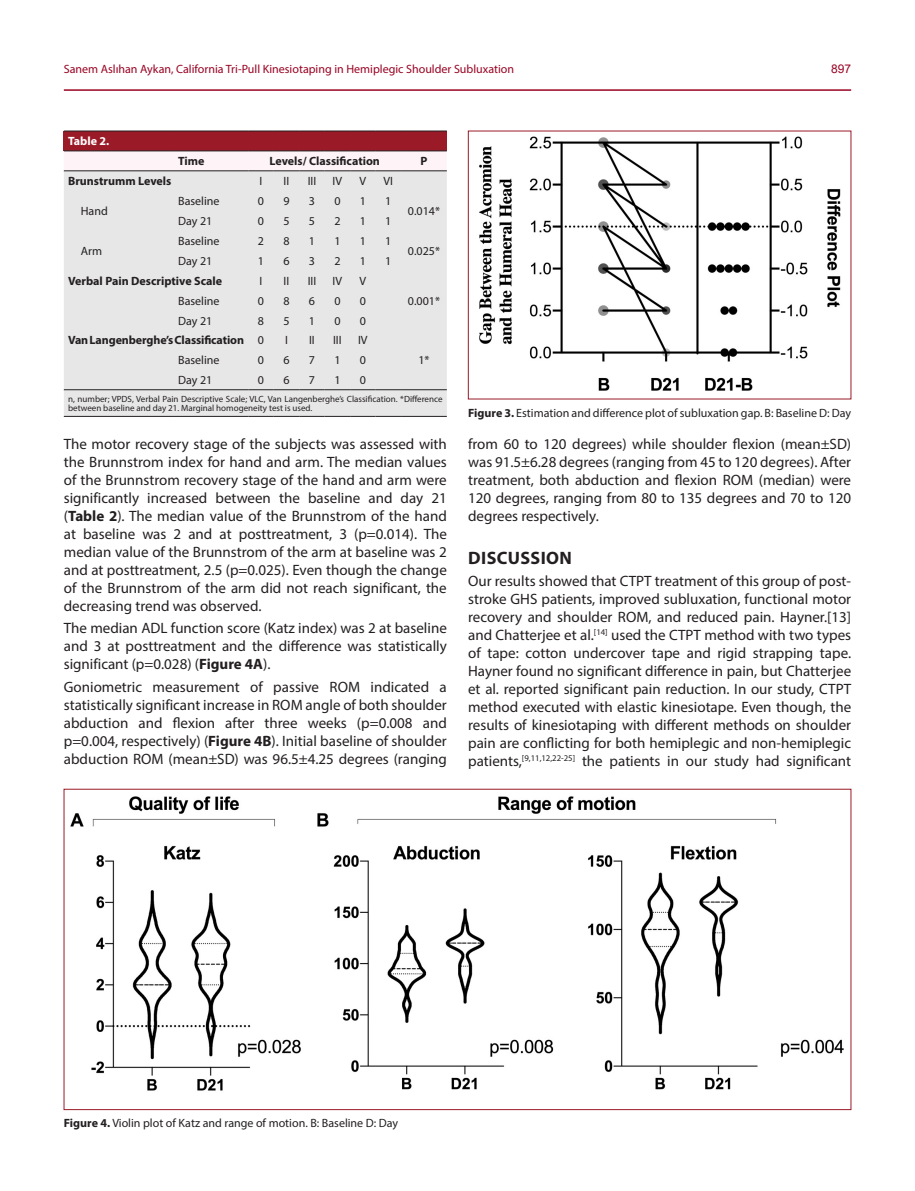
<style>
.page{position:relative;width:915px;height:1191px;background:#fff}
.page>*{position:absolute;margin:0;border:0;box-sizing:border-box;transform-origin:0 0}
.Metin_Başlıkları{font:700 18px "Myriad Pro";letter-spacing:.02em;color:#231f20}
.Ana_Metin{font:15px/18px "Myriad Pro";color:#231f20;text-align:justify}
.Tablo_metni{font:12px "Myriad Pro";color:#231f20}
.Tablo_metni-2{font:700 12px "Myriad Pro";color:#231f20}
.t1{font:12px "Myriad Pro";color:#990323}
.Tablo_B{font:700 12px "Myriad Pro";color:#fff}
.t2{font:12px "Arial";color:#990323}
.Tablo_metni-3{font:9px/9px "Myriad Pro";color:#231f20}
.s1{font-weight:700}
</style>
<div class="page">
<hr style="left:64px;top:89px;width:786px;height:2px;background:#990323">
<div style="left:64px;top:131px;width:382px;height:20px;background:#9a1a27"></div>
<div style="left:64px;top:172px;width:382px;height:244px;background:#e7e7e8"></div>
<hr style="left:64px;top:389px;width:110px;height:1px;background:#231f20">
<hr style="left:174px;top:389px;width:74px;height:1px;background:#231f20">
<svg style="left:248px;top:389px;width:153px;height:1px"></svg>
<hr style="left:401px;top:389px;width:45px;height:1px;background:#231f20">
<hr style="left:64px;top:416px;width:110px;height:1px;background:#231f20">
<hr style="left:174px;top:416px;width:74px;height:1px;background:#231f20">
<svg style="left:248px;top:416px;width:153px;height:1px"></svg>
<hr style="left:401px;top:416px;width:45px;height:1px;background:#231f20">
<hr style="left:64px;top:131px;width:110px;height:1px;background:#231f20">
<hr style="left:174px;top:131px;width:74px;height:1px;background:#231f20">
<svg style="left:248px;top:131px;width:153px;height:1px"></svg>
<hr style="left:401px;top:131px;width:45px;height:1px;background:#231f20">
<svg style="left:64px;top:151px;width:382px;height:21px"></svg>
<hr style="left:401px;top:151px;width:45px;height:1px;background:#231f20">
<img style="left:479px;top:136px;width:362px;height:255px">
<img style="left:70px;top:796px;width:774px;height:295px">
<p class="t1" style="left:64px;top:61px;width:451px">Sanem Aslıhan Aykan, California Tri-Pull Kinesiotaping in Hemiplegic Shoulder Subluxation</p>
<p class="t2" style="left:830px;top:60px;width:22px">897</p>
<p class="Tablo_B" style="left:68px;top:134px;width:43px">Table 2.</p>
<p class="Tablo_metni-2" style="left:178px;top:153px;width:28px">Time</p>
<p class="Tablo_metni-2" style="left:269px;top:153px;width:112px">Levels/ Classification</p>
<p class="Tablo_metni-2" style="left:420px;top:153px;width:8px">P</p>
<p class="Tablo_metni-2" style="left:68px;top:173px;width:105px">Brunstrumm Levels</p>
<p class="Tablo_metni" style="left:259px;top:174px;width:4px">I</p>
<p class="Tablo_metni" style="left:283px;top:174px;width:7px">II</p>
<p class="Tablo_metni" style="left:307px;top:174px;width:10px">III</p>
<p class="Tablo_metni" style="left:332px;top:174px;width:11px">IV</p>
<p class="Tablo_metni" style="left:359px;top:174px;width:8px">V</p>
<p class="Tablo_metni" style="left:383px;top:174px;width:11px">VI</p>
<p class="Tablo_metni" style="left:81px;top:204px;width:29px">Hand</p>
<p class="Tablo_metni" style="left:178px;top:194px;width:43px">Baseline</p>
<p class="Tablo_metni" style="left:258px;top:194px;width:8px">0</p>
<p class="Tablo_metni" style="left:283px;top:194px;width:8px">9</p>
<p class="Tablo_metni" style="left:309px;top:194px;width:8px">3</p>
<p class="Tablo_metni" style="left:334px;top:194px;width:8px">0</p>
<p class="Tablo_metni" style="left:359px;top:194px;width:8px">1</p>
<p class="Tablo_metni" style="left:385px;top:194px;width:8px">1</p>
<p class="Tablo_metni" style="left:178px;top:214px;width:36px">Day 21</p>
<p class="Tablo_metni" style="left:258px;top:214px;width:8px">0</p>
<p class="Tablo_metni" style="left:283px;top:214px;width:8px">5</p>
<p class="Tablo_metni" style="left:309px;top:214px;width:8px">5</p>
<p class="Tablo_metni" style="left:334px;top:214px;width:8px">2</p>
<p class="Tablo_metni" style="left:359px;top:214px;width:8px">1</p>
<p class="Tablo_metni" style="left:385px;top:214px;width:8px">1</p>
<p class="Tablo_metni" style="left:408px;top:204px;width:34px">0.014*</p>
<p class="Tablo_metni" style="left:178px;top:233px;width:43px">Baseline</p>
<p class="Tablo_metni" style="left:258px;top:233px;width:8px">2</p>
<p class="Tablo_metni" style="left:283px;top:233px;width:8px">8</p>
<p class="Tablo_metni" style="left:309px;top:233px;width:8px">1</p>
<p class="Tablo_metni" style="left:334px;top:233px;width:8px">1</p>
<p class="Tablo_metni" style="left:359px;top:233px;width:8px">1</p>
<p class="Tablo_metni" style="left:385px;top:233px;width:8px">1</p>
<p class="Tablo_metni" style="left:408px;top:243px;width:34px">0.025*</p>
<p class="Tablo_metni" style="left:81px;top:243px;width:23px">Arm</p>
<p class="Tablo_metni" style="left:178px;top:253px;width:36px">Day 21</p>
<p class="Tablo_metni" style="left:258px;top:253px;width:8px">1</p>
<p class="Tablo_metni" style="left:283px;top:253px;width:8px">6</p>
<p class="Tablo_metni" style="left:309px;top:253px;width:8px">3</p>
<p class="Tablo_metni" style="left:334px;top:253px;width:8px">2</p>
<p class="Tablo_metni" style="left:359px;top:253px;width:8px">1</p>
<p class="Tablo_metni" style="left:385px;top:253px;width:8px">1</p>
<p class="Tablo_metni-2" style="left:68px;top:273px;width:156px">Verbal Pain Descriptive Scale</p>
<p class="Tablo_metni" style="left:259px;top:273px;width:4px">I</p>
<p class="Tablo_metni" style="left:283px;top:273px;width:7px">II</p>
<p class="Tablo_metni" style="left:307px;top:273px;width:10px">III</p>
<p class="Tablo_metni" style="left:332px;top:273px;width:11px">IV</p>
<p class="Tablo_metni" style="left:359px;top:273px;width:8px">V</p>
<p class="Tablo_metni" style="left:178px;top:293px;width:43px">Baseline</p>
<p class="Tablo_metni" style="left:258px;top:293px;width:8px">0</p>
<p class="Tablo_metni" style="left:283px;top:293px;width:8px">8</p>
<p class="Tablo_metni" style="left:309px;top:293px;width:8px">6</p>
<p class="Tablo_metni" style="left:334px;top:293px;width:8px">0</p>
<p class="Tablo_metni" style="left:359px;top:293px;width:8px">0</p>
<p class="Tablo_metni" style="left:408px;top:293px;width:34px">0.001*</p>
<p class="Tablo_metni" style="left:178px;top:313px;width:36px">Day 21</p>
<p class="Tablo_metni" style="left:258px;top:313px;width:8px">8</p>
<p class="Tablo_metni" style="left:283px;top:313px;width:8px">5</p>
<p class="Tablo_metni" style="left:309px;top:313px;width:8px">1</p>
<p class="Tablo_metni" style="left:334px;top:313px;width:8px">0</p>
<p class="Tablo_metni" style="left:359px;top:313px;width:8px">0</p>
<p class="Tablo_metni-2" style="left:68px;top:332px;width:177px">Van Langenberghe’s Classification</p>
<p class="Tablo_metni" style="left:258px;top:333px;width:8px">0</p>
<p class="Tablo_metni" style="left:285px;top:333px;width:4px">I</p>
<p class="Tablo_metni" style="left:309px;top:333px;width:7px">II</p>
<p class="Tablo_metni" style="left:333px;top:333px;width:10px">III</p>
<p class="Tablo_metni" style="left:358px;top:333px;width:11px">IV</p>
<p class="Tablo_metni" style="left:178px;top:353px;width:43px">Baseline</p>
<p class="Tablo_metni" style="left:258px;top:353px;width:8px">0</p>
<p class="Tablo_metni" style="left:283px;top:353px;width:8px">6</p>
<p class="Tablo_metni" style="left:309px;top:353px;width:8px">7</p>
<p class="Tablo_metni" style="left:334px;top:353px;width:8px">1</p>
<p class="Tablo_metni" style="left:359px;top:353px;width:8px">0</p>
<p class="Tablo_metni" style="left:418px;top:353px;width:13px">1*</p>
<p class="Tablo_metni" style="left:178px;top:373px;width:36px">Day 21</p>
<p class="Tablo_metni" style="left:258px;top:373px;width:8px">0</p>
<p class="Tablo_metni" style="left:283px;top:373px;width:8px">6</p>
<p class="Tablo_metni" style="left:309px;top:373px;width:8px">7</p>
<p class="Tablo_metni" style="left:334px;top:373px;width:8px">1</p>
<p class="Tablo_metni" style="left:359px;top:373px;width:8px">0</p>
<p class="Tablo_metni-3" style="left:68px;top:394px;width:376px">n, number; VPDS, Verbal Pain Descriptive Scale; VLC, Van Langenberghe’s Classification. *Difference between baseline and day 21. Marginal homogeneity test is used.</p>
<p class="Ana_Metin" style="left:64px;top:435px;width:384px">The motor recovery stage of the subjects was assessed with the Brunnstrom index for hand and arm. The median values of the Brunnstrom recovery stage of the hand and arm were significantly increased between the baseline and day 21 (<span class="s1">Table 2</span>). The median value of the Brunnstrom of the hand at baseline was 2 and at posttreatment, 3 (p=0.014). The median value of the Brunnstrom of the arm at baseline was 2 and at posttreatment, 2.5 (p=0.025). Even though the change of the Brunnstrom of the arm did not reach significant, the decreasing trend was observed.</p>
<p class="Ana_Metin" style="left:64px;top:619px;width:384px">The median ADL function score (Katz index) was 2 at baseline and 3 at posttreatment and the difference was statistically significant (p=0.028) (<span class="s1">Figure 4A</span>).</p>
<p class="Ana_Metin" style="left:64px;top:677px;width:384px">Goniometric measurement of passive ROM indicated a statistically significant increase in ROM angle of both shoulder abduction and flexion after three weeks (p=0.008 and p=0.004, respectively) (<span class="s1">Figure 4B</span>). Initial baseline of shoulder abduction ROM (mean±SD) was 96.5±4.25 degrees (ranging</p>
<p class="Tablo_metni" style="left:468px;top:405px;width:384px"><span class="s1">Figure 3.</span> Estimation and difference plot of subluxation gap. B: Baseline D: Day</p>
<p class="Ana_Metin" style="left:468px;top:435px;width:384px">from 60 to 120 degrees) while shoulder flexion (mean±SD) was 91.5±6.28 degrees (ranging from 45 to 120 degrees). After treatment, both abduction and flexion ROM (median) were 120 degrees, ranging from 80 to 135 degrees and 70 to 120 degrees respectively.</p>
<p class="Metin_Başlıkları" style="left:468px;top:546px;width:105px">DISCUSSION</p>
<p class="Ana_Metin" style="left:468px;top:572px;width:384px">Our results showed that CTPT treatment of this group of post&shy;stroke GHS patients, improved subluxation, functional motor recovery and shoulder ROM, and reduced pain. Hayner.[13] and Chatterjee et al.<sup>[14]</sup> used the CTPT method with two types of tape: cotton undercover tape and rigid strapping tape.<br>Hayner found no significant difference in pain, but Chatterjee et al. reported significant pain reduction. In our study, CTPT method executed with elastic kinesiotape. Even though, the results of kinesiotaping with different methods on shoulder pain are conflicting for both hemiplegic and non-hemiplegic patients,<sup>[9,11,12,22-25]</sup> the patients in our study had significant</p>
<p class="Tablo_metni" style="left:64px;top:1115px;width:336px"><span class="s1">Figure 4.</span> Violin plot of Katz and range of motion. B: Baseline D: Day</p>
</div>
